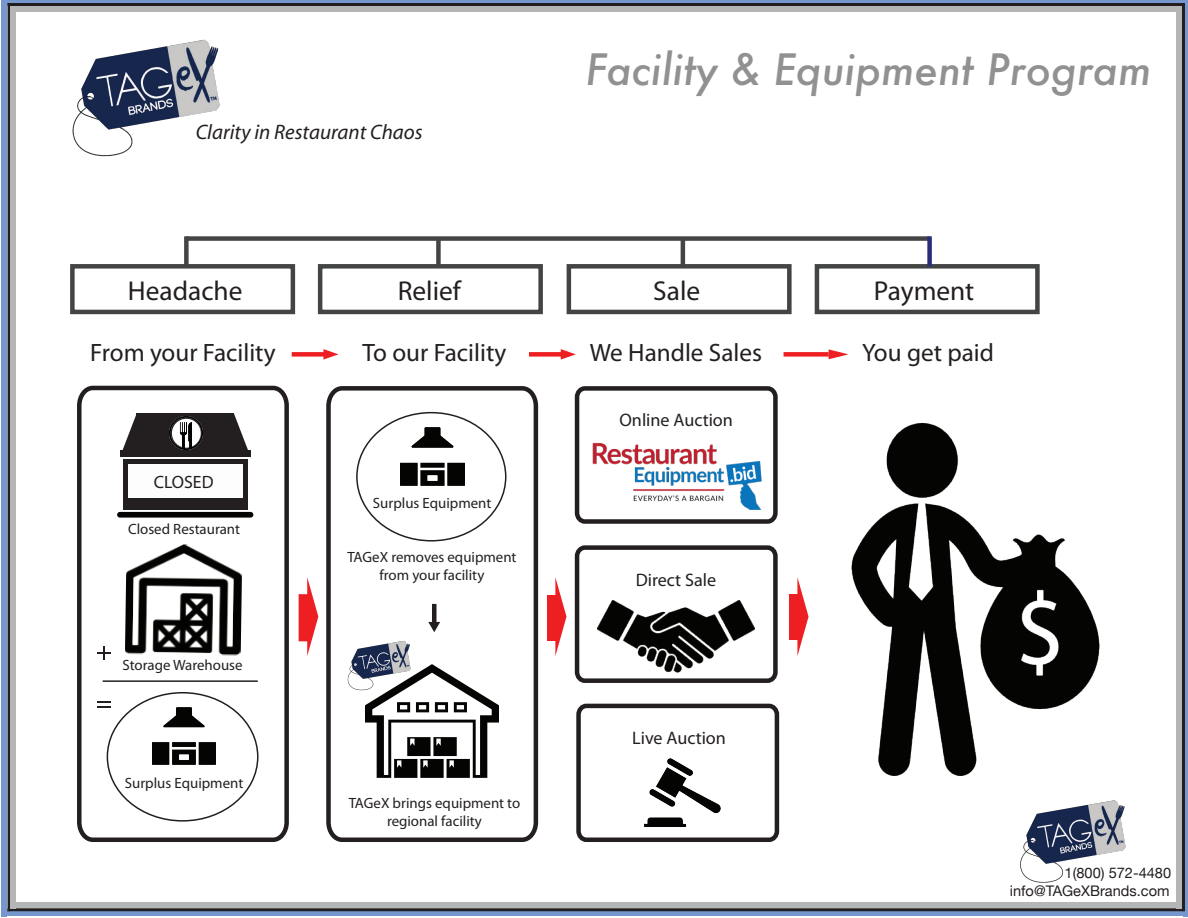
<style>
.page{position:relative;width:1188px;height:918px;background:#fff}
.page>*{position:absolute;margin:0;border:0;box-sizing:border-box;transform-origin:0 0}
.t1{font:italic 500 42px "Futura";color:#929192}
.t2{font:27.3px "Myriad Pro";color:#231f20}
.t3{font:25.2px "Myriad Pro";color:#231f20}
.t4{font:italic 21px "Myriad";color:#231f20}
.t5{font:18.15px "Myriad Pro";color:#231f20}
.t6{font:17.85px "Myriad Pro";color:#231f20}
.t7{font:14.85px/17.9px "Myriad Pro";color:#231f20;text-align:center}
.t8{font:14.55px/17.2px "Helvetica Neue";color:#231f20;text-align:right}
</style>
<div class="page">
<svg style="left:77px;top:385px;width:212px;height:457px"></svg>
<svg style="left:97px;top:646px;width:14px;height:14px"></svg>
<svg style="left:97px;top:701px;width:13px;height:7px"></svg>
<img style="left:152px;top:707px;width:64px;height:58px">
<svg style="left:326px;top:386px;width:213px;height:456px"></svg>
<img style="left:400px;top:428px;width:64px;height:57px">
<div style="left:575px;top:386px;width:203px;height:138px;border:4px solid #231f20;border-radius:8px"></div>
<img style="left:592px;top:442px;width:170px;height:67px">
<div style="left:575px;top:545px;width:203px;height:138px;border:4px solid #231f20;border-radius:8px"></div>
<div style="left:576px;top:704px;width:203px;height:138px;border:4px solid #231f20;border-radius:8px"></div>
<img style="left:645px;top:758px;width:76px;height:68px">
<img style="left:852px;top:424px;width:247px;height:352px">
<hr style="left:103px;top:680px;width:155px;height:2px;background:#231f20">
<hr style="left:432px;top:604px;width:4px;height:19px;background:#231f20">
<svg style="left:424px;top:618px;width:18px;height:19px"></svg>
<img style="left:597px;top:600px;width:158px;height:72px">
<div style="left:70px;top:264px;width:225px;height:50px;border:4px solid #434444"></div>
<div style="left:318px;top:264px;width:225px;height:50px;border:4px solid #434444"></div>
<div style="left:567px;top:264px;width:225px;height:50px;border:4px solid #434444"></div>
<div style="left:815px;top:264px;width:225px;height:50px;border:4px solid #434444"></div>
<div style="left:299px;top:594px;width:10px;height:47px;background:#ee1f23"></div>
<svg style="left:307px;top:577px;width:11px;height:79px"></svg>
<svg style="left:555px;top:577px;width:12px;height:79px"></svg>
<svg style="left:797px;top:577px;width:12px;height:79px"></svg>
<div style="left:548px;top:595px;width:8px;height:46px;background:#ee1f23"></div>
<div style="left:790px;top:594px;width:8px;height:45px;background:#ee1f23"></div>
<div style="left:184px;top:236px;width:5px;height:30px;background:#434444"></div>
<div style="left:186px;top:236px;width:744px;height:5px;background:#434444"></div>
<div style="left:927px;top:236px;width:5px;height:30px;background:#292e7b"></div>
<div style="left:436px;top:239px;width:5px;height:27px;background:#434444"></div>
<hr style="left:681px;top:239px;width:4px;height:27px;background:#434444">
<div style="left:292px;top:352px;width:32px;height:5px;background:#ee1f23"></div>
<svg style="left:320px;top:349px;width:19px;height:11px"></svg>
<div style="left:529px;top:352px;width:32px;height:5px;background:#ee1f23"></div>
<svg style="left:557px;top:349px;width:19px;height:11px"></svg>
<div style="left:784px;top:352px;width:45px;height:5px;background:#ee1f23"></div>
<svg style="left:825px;top:349px;width:24px;height:11px"></svg>
<div style="left:2px;top:0;width:6px;height:917px;background:#7798ce"></div>
<hr style="left:1184px;top:0;width:4px;height:916px;background:#7798ce">
<svg style="left:8px;top:911px;width:1177px;height:5px;background:#7291c5"></svg>
<hr style="left:2px;top:0;width:1186px;height:4px;background:#7798ce">
<hr style="left:8px;top:3px;width:1177px;height:3px;background:#231f20">
<hr style="left:8px;top:908px;width:1176px;height:3px;background:#231f20">
<hr style="left:1182px;top:4px;width:3px;height:907px;background:#231f20">
<hr style="left:8px;top:3px;width:2px;height:908px;background:#231f20">
<div style="left:10px;top:6px;width:6px;height:902px;background:#b4b5b5"></div>
<div style="left:1176px;top:6px;width:6px;height:902px;background:#b4b5b5"></div>
<div style="left:10px;top:902px;width:1167px;height:6px;background:#b4b5b5"></div>
<div style="left:13px;top:6px;width:1166px;height:6px;background:#b4b5b5"></div>
<img style="left:1020px;top:800px;width:106px;height:83px">
<img style="left:72px;top:39px;width:148px;height:118px">
<h3 class="t4" style="left:196px;top:121px;width:228px">Clarity in Restaurant Chaos</h3>
<h1 class="t1" style="left:585px;top:41px;width:568px">Facility &amp; Equipment Program</h1>
<h2 class="t2" style="left:128px;top:274px;width:116px">Headache</h2>
<h2 class="t2" style="left:398px;top:274px;width:65px">Relief</h2>
<h2 class="t2" style="left:653px;top:274px;width:48px">Sale</h2>
<h2 class="t2" style="left:874px;top:274px;width:102px">Payment</h2>
<h3 class="t3" style="left:90px;top:337px;width:187px">From your Facility</h3>
<h3 class="t3" style="left:362px;top:337px;width:145px">To our Facility</h3>
<h3 class="t3" style="left:590px;top:337px;width:174px">We Handle Sales</h3>
<p class="t6" style="left:154px;top:471px;width:61px">CLOSED</p>
<p class="t7" style="left:128px;top:520px;width:114px">Closed Restaurant</p>
<p class="t7" style="left:123px;top:655px;width:122px">Storage Warehouse</p>
<p class="t7" style="left:125px;top:774px;width:120px">Surplus Equipment</p>
<p class="t7" style="left:373px;top:494px;width:120px">Surplus Equipment</p>
<p class="t7" style="left:347px;top:548px;width:171px">TAGeX removes equipment from your facility</p>
<p class="t7" style="left:349px;top:794px;width:173px">TAGeX brings equipment to regional facility</p>
<p class="t5" style="left:619px;top:409px;width:115px">Online Auction</p>
<p class="t5" style="left:636px;top:569px;width:82px">Direct Sale</p>
<p class="t5" style="left:632px;top:727px;width:95px">Live Auction</p>
<h3 class="t3" style="left:862px;top:337px;width:133px">You get paid</h3>
<p class="t8" style="left:1010px;top:865px;width:163px">1(800) 572-4480 info@TAGeXBrands.com</p>
</div>
